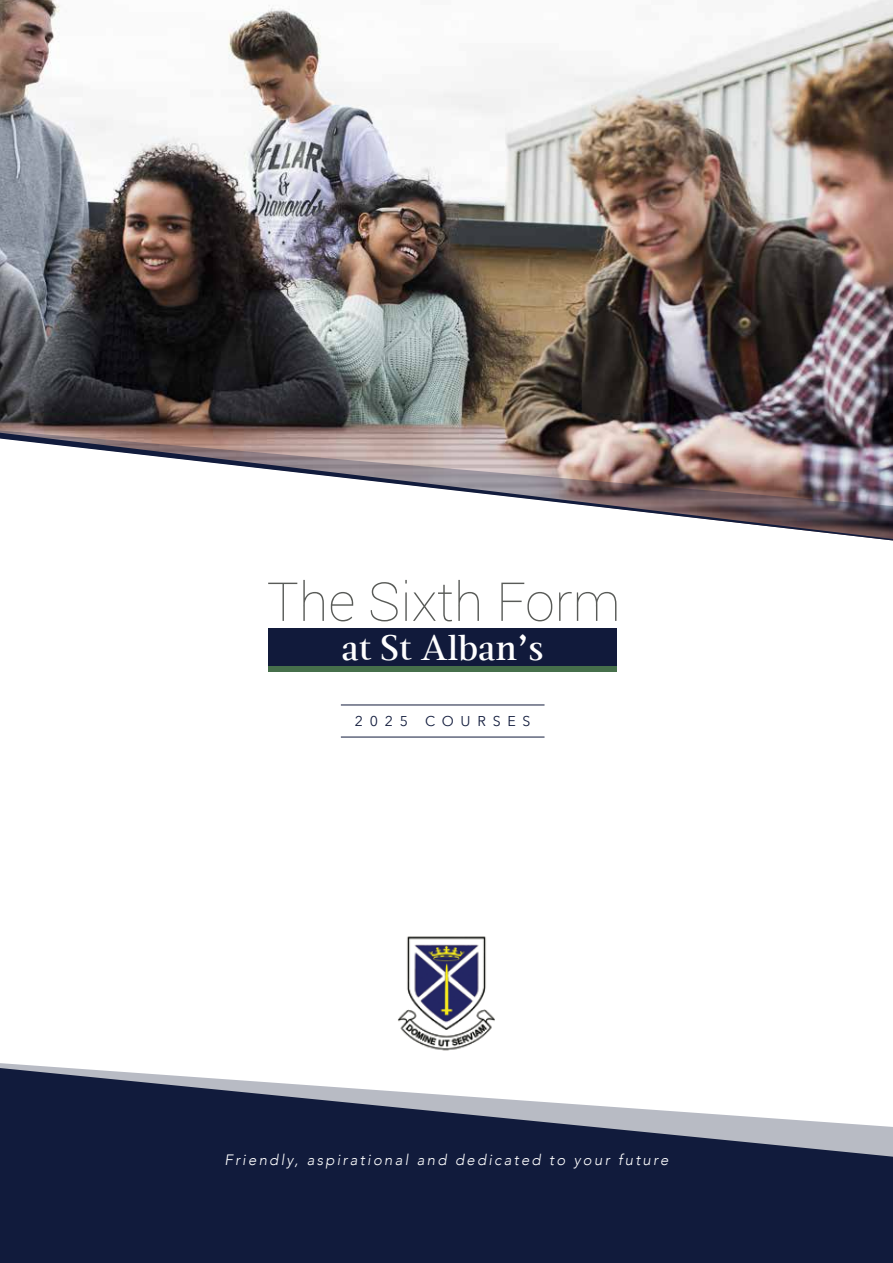
<style>
.page{position:relative;width:893px;height:1263px;background:#fff}
.page>*{position:absolute;margin:0;border:0;box-sizing:border-box;transform-origin:0 0}
.t1{font:100 53.7px "Roboto";color:#595b58}
.t2{font:500 36px "Magneta";color:#fff}
.t3{font:italic 300 15px "Avenir";letter-spacing:.15em;color:#fff}
.t4{font:14.25px "Avenir Next";letter-spacing:.475em;color:#111b3c}
</style>
<div class="page">
<svg style="left:0;top:1068px;width:893px;height:195px;background:#3f4762"></svg>
<img style="left:0;top:0;width:893px;height:431px">
<img style="left:397px;top:936px;width:98px;height:115px">
<div style="left:268px;top:628px;width:349px;height:38px;background:#111a3b"></div>
<div style="left:268px;top:666px;width:349px;height:6px;background:#466f4b"></div>
<hr style="left:341px;top:704px;width:203px;height:1px;background:#111b3c">
<hr style="left:341px;top:737px;width:203px;height:1px;background:#111b3c">
<img style="left:0;top:431px;width:893px;height:109px">
<h1 class="t1" style="left:267px;top:565px;width:356px">The Sixth Form</h1>
<h2 class="t2" style="left:342px;top:623px;width:203px">at St Alban’s</h2>
<p class="t4" style="left:355px;top:709px;width:177px">2025 COURSES</p>
<p class="t3" style="left:224px;top:1151px;width:446px">Friendly, aspirational and dedicated to your future</p>
</div>
